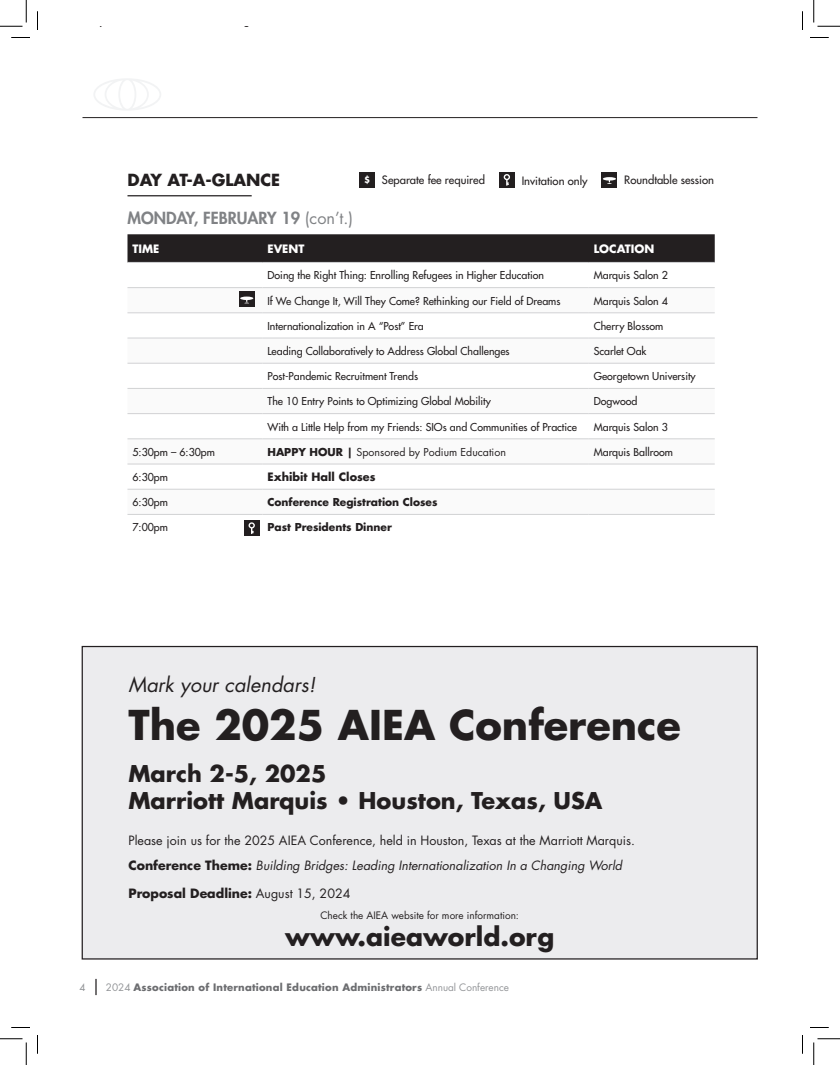
<style>
.page{position:relative;width:840px;height:1065px;background:#fff}
.page>*{position:absolute;margin:0;border:0;box-sizing:border-box;transform-origin:0 0}
.t1{font:700 40px "Futura Std";color:#231f20}
.t2{font:700 25px "Futura Std";color:#231f20}
.t3{font:700 22.5px "Futura Std";color:#231f20}
.t4{font:italic 20px "Futura Std";color:#231f20}
.t5{font:800 16.25px "Futura Std";color:#808285}
.t6{font:700 16.25px "Futura Std";color:#231f20}
.t7{font:12.5px "Futura Std";color:#231f20}
.t8{font:italic 12.5px "Futura Std";color:#231f20}
.t9{font:700 12.5px "Futura Std";color:#231f20}
.t10{font:500 11.25px "Futura Std";color:#231f20}
.t11{font:700 11.25px "Futura Std";color:#fff}
.t12{font:700 11.25px "Futura Std";color:#231f20}
.t13{font:500 10.62px "Futura Std";color:#231f20}
.t14{font:700 10.62px "Futura Std";color:#231f20}
.t15{font:10.62px "Futura Std";color:#231f20}
.t16{font:700 10px "Futura Std";letter-spacing:.02em;color:#6c6d70}
.t17{font:10px "Futura Std";color:#231f20}
.t18{font:500 10px "Futura Std";color:#939598}
.t19{font:700 8.75px "Futura Std";color:#fff}
.s1{font-weight:400}
.s2{font-weight:700}
.s3{font-weight:700;font-style:normal}
.s4{font-weight:400;color:#939598}
</style>
<div class="page">
<svg style="left:95px;top:979px;width:2px;height:16px"></svg>
<svg style="left:94px;top:79px;width:67px;height:31px"></svg>
<hr style="left:82px;top:117px;width:676px;height:1px;background:#231f20">
<hr style="left:128px;top:195px;width:124px;height:1px;background:#231f20">
<svg style="left:128px;top:234px;width:587px;height:28px;background:#252122"></svg>
<svg style="left:128px;top:288px;width:587px;height:201px"></svg>
<hr style="left:128px;top:262px;width:134px;height:1px;background:#d1d2d4">
<hr style="left:262px;top:262px;width:327px;height:1px;background:#d1d2d4">
<hr style="left:589px;top:262px;width:126px;height:1px;background:#d1d2d4">
<hr style="left:128px;top:287px;width:134px;height:1px;background:#d1d2d4">
<hr style="left:262px;top:287px;width:327px;height:1px;background:#d1d2d4">
<hr style="left:589px;top:287px;width:126px;height:1px;background:#d1d2d4">
<hr style="left:128px;top:313px;width:134px;height:1px;background:#d1d2d4">
<hr style="left:262px;top:313px;width:327px;height:1px;background:#d1d2d4">
<hr style="left:589px;top:313px;width:126px;height:1px;background:#d1d2d4">
<hr style="left:128px;top:338px;width:134px;height:1px;background:#d1d2d4">
<hr style="left:262px;top:338px;width:327px;height:1px;background:#d1d2d4">
<hr style="left:589px;top:338px;width:126px;height:1px;background:#d1d2d4">
<hr style="left:128px;top:363px;width:134px;height:1px;background:#d1d2d4">
<hr style="left:262px;top:363px;width:327px;height:1px;background:#d1d2d4">
<hr style="left:589px;top:363px;width:126px;height:1px;background:#d1d2d4">
<hr style="left:128px;top:388px;width:134px;height:1px;background:#d1d2d4">
<hr style="left:262px;top:388px;width:327px;height:1px;background:#d1d2d4">
<hr style="left:589px;top:388px;width:126px;height:1px;background:#d1d2d4">
<hr style="left:128px;top:413px;width:134px;height:1px;background:#d1d2d4">
<hr style="left:262px;top:413px;width:327px;height:1px;background:#d1d2d4">
<hr style="left:589px;top:413px;width:126px;height:1px;background:#d1d2d4">
<hr style="left:128px;top:439px;width:134px;height:1px;background:#d1d2d4">
<hr style="left:262px;top:439px;width:327px;height:1px;background:#d1d2d4">
<hr style="left:589px;top:439px;width:126px;height:1px;background:#d1d2d4">
<hr style="left:128px;top:464px;width:134px;height:1px;background:#d1d2d4">
<hr style="left:262px;top:464px;width:327px;height:1px;background:#d1d2d4">
<hr style="left:589px;top:464px;width:126px;height:1px;background:#d1d2d4">
<hr style="left:128px;top:489px;width:134px;height:1px;background:#d1d2d4">
<hr style="left:262px;top:489px;width:327px;height:1px;background:#d1d2d4">
<hr style="left:589px;top:489px;width:126px;height:1px;background:#d1d2d4">
<hr style="left:128px;top:514px;width:134px;height:1px;background:#d1d2d4">
<hr style="left:262px;top:514px;width:327px;height:1px;background:#d1d2d4">
<hr style="left:589px;top:514px;width:126px;height:1px;background:#d1d2d4">
<div style="left:359px;top:172px;width:16px;height:16px;background:#231f20"></div>
<div style="left:499px;top:172px;width:16px;height:16px;background:#231f20"></div>
<svg style="left:504px;top:174px;width:6px;height:12px"></svg>
<div style="left:602px;top:172px;width:15px;height:16px;background:#231f20"></div>
<svg style="left:603px;top:177px;width:13px;height:7px"></svg>
<div style="left:82px;top:647px;width:675px;height:312px;background:#ececee"></div>
<div style="left:244px;top:521px;width:15px;height:15px;background:#231f20"></div>
<svg style="left:248px;top:522px;width:7px;height:12px"></svg>
<div style="left:239px;top:292px;width:15px;height:15px;background:#231f20"></div>
<svg style="left:240px;top:297px;width:13px;height:7px"></svg>
<svg style="left:11px;top:37px;width:19px;height:1px"></svg>
<svg style="left:810px;top:37px;width:19px;height:1px"></svg>
<svg style="left:11px;top:1027px;width:19px;height:1px"></svg>
<svg style="left:810px;top:1027px;width:19px;height:1px"></svg>
<svg style="left:37px;top:11px;width:1px;height:19px"></svg>
<svg style="left:37px;top:1035px;width:1px;height:19px"></svg>
<svg style="left:802px;top:11px;width:1px;height:19px"></svg>
<svg style="left:802px;top:1035px;width:1px;height:19px"></svg>
<svg style="left:0;top:0;width:27px;height:27px"></svg>
<svg style="left:0;top:1039px;width:27px;height:26px"></svg>
<svg style="left:814px;top:0;width:26px;height:27px"></svg>
<svg style="left:814px;top:1039px;width:26px;height:26px"></svg>
<p class="t6" style="left:128px;top:169px;width:154px">DAY AT-A-GLANCE</p>
<p class="t5" style="left:128px;top:208px;width:227px">MONDAY, FEBRUARY 19 <span class="s1">(con’t.)</span></p>
<p class="t11" style="left:132px;top:241px;width:28px">TIME</p>
<p class="t11" style="left:268px;top:241px;width:38px">EVENT</p>
<p class="t11" style="left:594px;top:241px;width:62px">LOCATION</p>
<p class="t13" style="left:268px;top:269px;width:278px">Doing the Right Thing: Enrolling Refugees in Higher Education</p>
<p class="t13" style="left:594px;top:269px;width:76px">Marquis Salon 2</p>
<p class="t13" style="left:268px;top:294px;width:295px">If We Change It, Will They Come? Rethinking our Field of Dreams</p>
<p class="t13" style="left:594px;top:294px;width:76px">Marquis Salon 4</p>
<p class="t13" style="left:268px;top:319px;width:158px">Internationalization in A “Post” Era</p>
<p class="t13" style="left:594px;top:319px;width:71px">Cherry Blossom</p>
<p class="t13" style="left:268px;top:344px;width:244px">Leading Collaboratively to Address Global Challenges</p>
<p class="t13" style="left:594px;top:344px;width:54px">Scarlet Oak</p>
<p class="t13" style="left:268px;top:370px;width:152px">Post-Pandemic Recruitment Trends</p>
<p class="t13" style="left:594px;top:370px;width:104px">Georgetown University</p>
<p class="t13" style="left:268px;top:395px;width:225px">The 10 Entry Points to Optimizing Global Mobility</p>
<p class="t13" style="left:594px;top:395px;width:45px">Dogwood</p>
<p class="t13" style="left:268px;top:420px;width:311px">With a Little Help from my Friends: SIOs and Communities of Practice</p>
<p class="t13" style="left:594px;top:420px;width:76px">Marquis Salon 3</p>
<p class="t13" style="left:132px;top:445px;width:84px">5:30pm – 6:30pm</p>
<p class="t15" style="left:268px;top:445px;width:240px"><span class="s2">HAPPY HOUR |</span> Sponsored by Podium Education</p>
<p class="t13" style="left:594px;top:445px;width:81px">Marquis Ballroom</p>
<p class="t13" style="left:132px;top:470px;width:37px">6:30pm</p>
<p class="t12" style="left:268px;top:470px;width:110px">Exhibit Hall Closes</p>
<p class="t13" style="left:132px;top:496px;width:37px">6:30pm</p>
<p class="t14" style="left:268px;top:495px;width:172px">Conference Registration Closes</p>
<p class="t13" style="left:132px;top:521px;width:37px">7:00pm</p>
<p class="t14" style="left:268px;top:520px;width:126px">Past Presidents Dinner</p>
<p class="t19" style="left:364px;top:174px;width:8px">$</p>
<p class="t10" style="left:382px;top:173px;width:105px">Separate fee required</p>
<p class="t10" style="left:522px;top:173px;width:67px">Invitation only</p>
<p class="t10" style="left:624px;top:172px;width:91px">Roundtable session</p>
<p class="t4" style="left:129px;top:671px;width:189px">Mark your calendars!</p>
<p class="t1" style="left:129px;top:698px;width:554px">The 2025 AIEA Conference</p>
<p class="t3" style="left:129px;top:758px;width:199px">March 2-5, 2025</p>
<p class="t3" style="left:129px;top:785px;width:476px">Marriott Marquis • Houston, Texas, USA</p>
<p class="t7" style="left:129px;top:832px;width:508px">Please join us for the 2025 AIEA Conference, held in Houston, Texas at the Marriott Marquis.</p>
<p class="t8" style="left:129px;top:857px;width:495px"><span class="s3">Conference Theme:</span> Building Bridges: Leading Internationalization In a Changing World</p>
<p class="t9" style="left:129px;top:885px;width:223px">Proposal Deadline: <span class="s1">August 15, 2024</span></p>
<p class="t17" style="left:320px;top:909px;width:200px">Check the AIEA website for more information:</p>
<p class="t2" style="left:285px;top:920px;width:271px">www.aieaworld.org</p>
<p class="t18" style="left:80px;top:981px;width:7px">4</p>
<p class="t16" style="left:106px;top:981px;width:405px"><span class="s4">2024</span> Association of International Education Administrators <span class="s4">Annual Conference</span></p>
</div>
